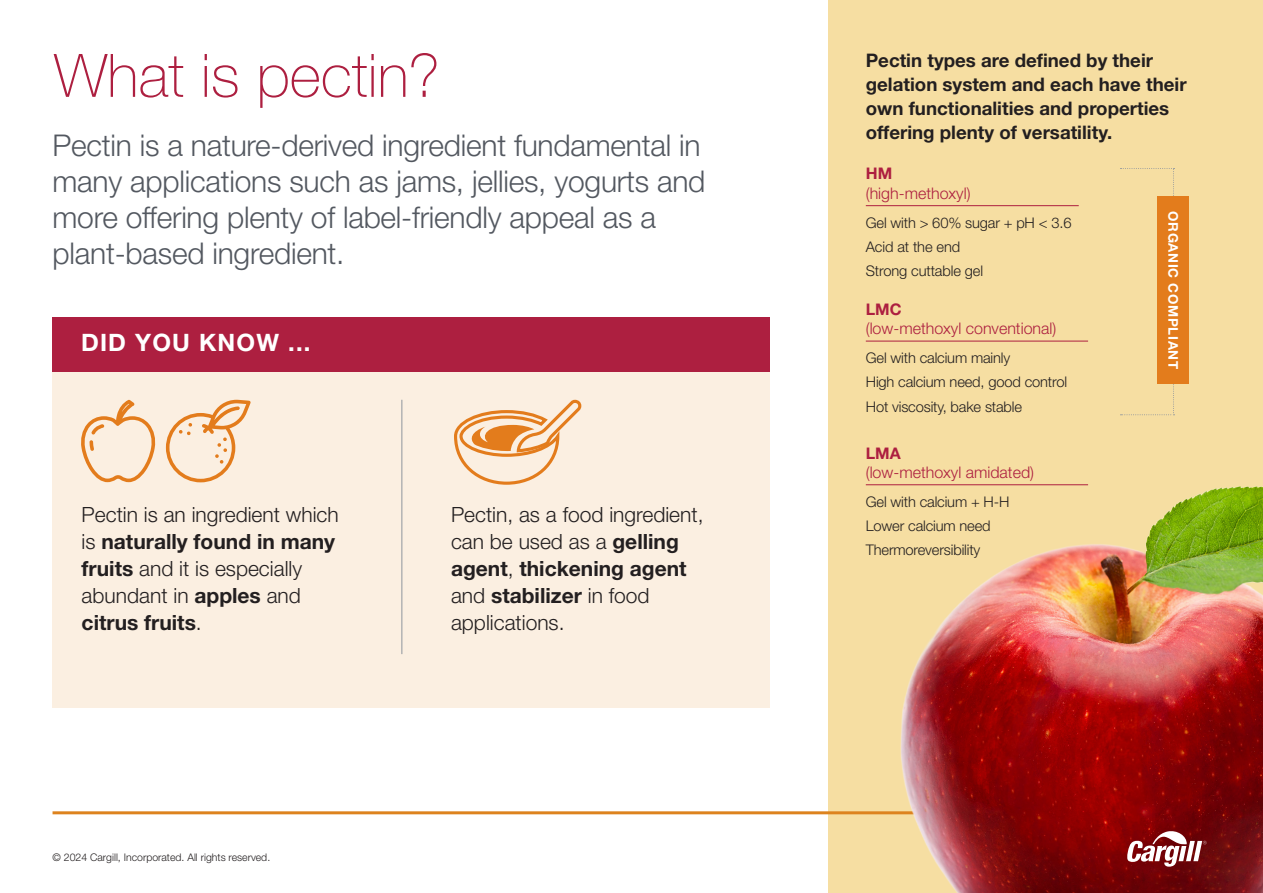
<style>
.page{position:relative;width:1263px;height:893px;background:#fff}
.page>*{position:absolute;margin:0;border:0;box-sizing:border-box;transform-origin:0 0}
.t1{font:100 60px "Helvetica Neue LT Std";color:#ad1f40}
.t2{font:300 30px/36px "Helvetica Neue LT Std";letter-spacing:-.01em;color:#535860}
.t3{font:700 24px "Helvetica Neue LT Std";letter-spacing:.05em;color:#fff}
.t4{font:300 21px/27px "Helvetica Neue LT Std";color:#231f20}
.t5{font:700 18.75px/24px "Helvetica Neue LT Std";color:#231f20}
.t6{font:300 16.05px "Helvetica Neue LT Std";color:#ad1f40}
.t7{font:700 16.05px "Helvetica Neue LT Std";color:#ad1f40}
.t8{font:300 14.7px "Helvetica Neue LT Std";letter-spacing:-.01em;color:#231f20}
.t9{font:700 13.35px "Helvetica Neue LT Std";letter-spacing:.05em;color:#fff}
.t10{font:300 10.5px "Helvetica Neue LT Std";color:#231f20}
.s1{font-weight:700}
</style>
<div class="page">
<div style="left:53px;top:317px;width:717px;height:391px;background:#fbefe1"></div>
<div style="left:53px;top:317px;width:717px;height:54px;background:#ad1f40"></div>
<hr style="left:401px;top:400px;width:1px;height:254px;background:#8f959d">
<svg style="left:166px;top:400px;width:85px;height:82px"></svg>
<svg style="left:81px;top:400px;width:75px;height:82px"></svg>
<svg style="left:454px;top:399px;width:128px;height:86px"></svg>
<div style="left:828px;top:0;width:435px;height:893px;background:#f6dea2"></div>
<hr style="left:866px;top:205px;width:213px;height:1px;background:#ad1f40">
<hr style="left:866px;top:341px;width:222px;height:1px;background:#ad1f40">
<svg style="left:1120px;top:168px;width:54px;height:247px"></svg>
<div style="left:1157px;top:196px;width:32px;height:188px;background:#e37c1c"></div>
<hr style="left:53px;top:811px;width:1151px;height:3px;background:#dd831e">
<img style="left:823px;top:484px;width:440px;height:409px">
<svg style="left:1127px;top:829px;width:79px;height:38px;background:#a55b5d"></svg>
<p class="t1" style="left:54px;top:41px;width:387px">What is pectin?</p>
<p class="t2" style="left:53px;top:127px;width:654px">Pectin is a nature-derived ingredient fundamental in many applications such as jams, jellies, yogurts and more offering plenty of label-friendly appeal as a plant-based ingredient.</p>
<p class="t3" style="left:81px;top:327px;width:231px">DID YOU KNOW ...</p>
<p class="t4" style="left:82px;top:501px;width:259px">Pectin is an ingredient which is <span class="s1">naturally found in many fruits</span> and it is especially abundant in <span class="s1">apples</span> and <span class="s1">citrus fruits</span>.</p>
<p class="t4" style="left:451px;top:501px;width:254px">Pectin, as a food ingredient, can be used as a <span class="s1">gelling agent</span>, <span class="s1">thickening agent </span>and <span class="s1">stabilizer</span> in food applications.</p>
<p class="t10" style="left:53px;top:850px;width:219px">© 2024 Cargill, Incorporated. All rights reserved.</p>
<p class="t5" style="left:866px;top:48px;width:322px">Pectin types are defined by their gelation system and each have their own functionalities and properties offering plenty of versatility.</p>
<p class="t7" style="left:866px;top:164px;width:28px">HM</p>
<p class="t6" style="left:866px;top:183px;width:106px">(high-methoxyl)</p>
<p class="t8" style="left:866px;top:214px;width:207px">Gel with &gt; 60% sugar + pH &lt; 3.6</p>
<p class="t8" style="left:866px;top:238px;width:96px">Acid at the end</p>
<p class="t8" style="left:866px;top:262px;width:119px">Strong cuttable gel</p>
<p class="t7" style="left:866px;top:299px;width:37px">LMC</p>
<p class="t6" style="left:866px;top:319px;width:192px">(low-methoxyl conventional)</p>
<p class="t8" style="left:866px;top:349px;width:146px">Gel with calcium mainly</p>
<p class="t8" style="left:866px;top:373px;width:203px">High calcium need, good control</p>
<p class="t8" style="left:866px;top:397px;width:158px">Hot viscosity, bake stable</p>
<p class="t7" style="left:866px;top:443px;width:37px">LMA</p>
<p class="t6" style="left:866px;top:462px;width:170px">(low-methoxyl amidated)</p>
<p class="t8" style="left:866px;top:493px;width:145px">Gel with calcium + H-H</p>
<p class="t8" style="left:866px;top:517px;width:126px">Lower calcium need</p>
<p class="t8" style="left:866px;top:541px;width:116px">Thermoreversibility</p>
<p class="t9" style="left:1181px;top:211px;width:159px;rotate:90deg">ORGANIC COMPLIANT</p>
</div>
